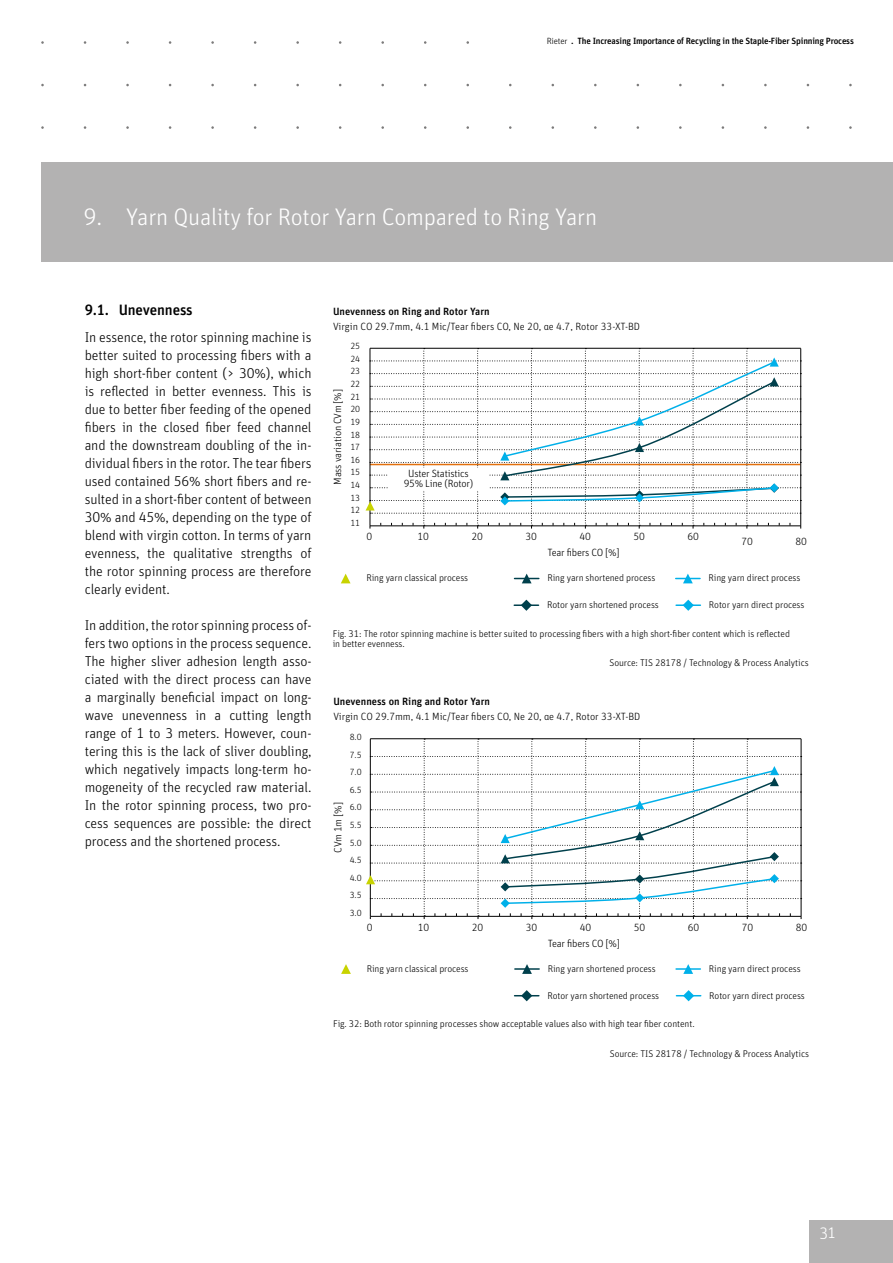
<style>
.page{position:relative;width:893px;height:1263px;background:#fff}
.page>*{position:absolute;margin:0;border:0;box-sizing:border-box;transform-origin:0 0}
.t1{font:300 24px "Unit Pro";letter-spacing:-.01em;color:#fff}
.t2{font:300 16.5px "Unit Pro";color:#fff}
.t3{font:500 15px "Unit Pro";letter-spacing:-.01em;color:#000}
.t4{font:300 14.25px/18px "Unit Pro";letter-spacing:-.01em;color:#000;text-align:justify}
.t5{font:300 10.5px/10.5px "Unit Pro";letter-spacing:-.01em;color:#000;text-align:center}
.t6{font:500 10.5px "Unit Pro";color:#000}
.t7{font:300 9.75px/10.5px "Unit Pro";letter-spacing:-.01em;color:#000}
.t8{font:500 9px "Unit Pro";letter-spacing:-.02em;color:#000}
.t9{font:300 9px/12.6px "Unit Pro";letter-spacing:-.01em;color:#000;text-align:justify}
.s1{font-weight:300}
</style>
<div class="page">
<div style="left:809px;top:1220px;width:84px;height:43px;background:#b3b2b2"></div>
<div style="left:41px;top:162px;width:852px;height:99px;background:#b3b2b2"></div>
<hr style="left:514px;top:604px;width:24px;height:2px;background:#00404c">
<hr style="left:676px;top:604px;width:24px;height:2px;background:#00b0e9">
<svg style="left:341px;top:574px;width:10px;height:9px"></svg>
<svg style="left:514px;top:574px;width:25px;height:9px"></svg>
<svg style="left:676px;top:574px;width:24px;height:9px"></svg>
<svg style="left:521px;top:600px;width:11px;height:11px"></svg>
<svg style="left:683px;top:600px;width:11px;height:11px"></svg>
<svg style="left:366px;top:348px;width:435px;height:181px"></svg>
<div style="left:388px;top:468px;width:101px;height:21px;background:#fff"></div>
<hr style="left:370px;top:738px;width:431px;height:1px;background:#000">
<hr style="left:515px;top:968px;width:24px;height:2px;background:#00404c">
<hr style="left:676px;top:968px;width:24px;height:2px;background:#00b0e9">
<svg style="left:341px;top:964px;width:10px;height:10px"></svg>
<svg style="left:522px;top:964px;width:10px;height:10px"></svg>
<svg style="left:683px;top:964px;width:10px;height:10px"></svg>
<svg style="left:515px;top:990px;width:24px;height:11px"></svg>
<svg style="left:676px;top:990px;width:25px;height:11px"></svg>
<svg style="left:366px;top:739px;width:436px;height:180px"></svg>
<p class="t8" style="left:547px;top:34px;width:309px"><span class="s1">Rieter</span> . The Increasing Importance of Recycling in the Staple-Fiber Spinning Process</p>
<h1 class="t1" style="left:83px;top:200px;width:515px">9. Yarn Quality for Rotor Yarn Compared to Ring Yarn</h1>
<p class="t3" style="left:85px;top:299px;width:110px">9.1. Unevenness</p>
<p class="t4" style="left:85px;top:327px;width:228px">In essence, the rotor spinning machine is better suited to processing fibers with a high short-fiber content (&gt; 30%), which is reflected in better evenness. This is due to better fiber feeding of the opened fibers in the closed fiber feed channel and the downstream doubling of the in&shy;dividual fibers in the rotor. The tear fibers used contained 56% short fibers and re&shy;sulted in a short-fiber content of between 30% and 45%, depending on the type of blend with virgin cotton. In terms of yarn evenness, the qualitative strengths of the rotor spinning process are therefore clearly evident.</p>
<p class="t4" style="left:85px;top:615px;width:228px">In addition, the rotor spinning process of&shy;fers two options in the process sequence.<br>The higher sliver adhesion length asso&shy;ciated with the direct process can have a marginally beneficial impact on long&shy;wave unevenness in a cutting length range of 1 to 3 meters. However, coun&shy;tering this is the lack of sliver doubling, which negatively impacts long-term ho&shy;mogeneity of the recycled raw material.<br>In the rotor spinning process, two pro&shy;cess sequences are possible: the direct process and the shortened process.</p>
<p class="t6" style="left:333px;top:303px;width:158px">Unevenness on Ring and Rotor Yarn</p>
<p class="t5" style="left:333px;top:320px;width:309px">Virgin CO 29.7mm, 4.1 Mic/Tear fibers CO, Ne 20, αe 4.7, Rotor 33-XT-BD</p>
<p class="t5" style="left:332px;top:485px;width:97px;rotate:-90deg">Mass variation CVm [%]</p>
<p class="t9" style="left:350px;top:339px;width:11px">25<br>24<br>23<br>22<br>21<br>20<br>19<br>18<br>17<br>16<br>15<br>14<br>13<br>12<br>11</p>
<p class="t5" style="left:404px;top:467px;width:71px">Uster Statistics<br>95% Line (Rotor)</p>
<p class="t5" style="left:366px;top:531px;width:7px">0</p>
<p class="t5" style="left:418px;top:531px;width:13px">10</p>
<p class="t5" style="left:471px;top:531px;width:13px">20</p>
<p class="t5" style="left:633px;top:531px;width:13px">50</p>
<p class="t5" style="left:687px;top:531px;width:13px">60</p>
<p class="t5" style="left:525px;top:531px;width:13px">30</p>
<p class="t5" style="left:579px;top:531px;width:13px">40</p>
<p class="t7" style="left:366px;top:572px;width:103px">Ring yarn classical process</p>
<p class="t5" style="left:547px;top:547px;width:74px">Tear fibers CO [%]</p>
<p class="t7" style="left:547px;top:572px;width:110px">Ring yarn shortened process</p>
<p class="t7" style="left:547px;top:599px;width:113px">Rotor yarn shortened process</p>
<p class="t5" style="left:741px;top:536px;width:13px">70</p>
<p class="t5" style="left:795px;top:536px;width:13px">80</p>
<p class="t7" style="left:709px;top:572px;width:93px">Ring yarn direct process</p>
<p class="t7" style="left:709px;top:599px;width:97px">Rotor yarn direct process</p>
<p class="t7" style="left:333px;top:628px;width:459px">Fig. 31: The rotor spinning machine is better suited to processing fibers with a high short-fiber content which is reflected in better evenness.</p>
<p class="t7" style="left:609px;top:657px;width:201px">Source: TIS 28178 / Technology &amp; Process Analytics</p>
<p class="t6" style="left:333px;top:693px;width:158px">Unevenness on Ring and Rotor Yarn</p>
<p class="t5" style="left:333px;top:711px;width:309px">Virgin CO 29.7mm, 4.1 Mic/Tear fibers CO, Ne 20, αe 4.7, Rotor 33-XT-BD</p>
<p class="t9" style="left:350px;top:728px;width:13px;line-height:17.5px">8.0<br>7.5<br>7.0<br>6.5<br>6.0<br>5.5<br>5.0<br>4.5<br>4.0<br>3.5<br>3.0</p>
<p class="t5" style="left:332px;top:853px;width:52px;rotate:-90deg">CVm 1m [%]</p>
<p class="t5" style="left:367px;top:921px;width:7px">0</p>
<p class="t5" style="left:418px;top:921px;width:13px">10</p>
<p class="t5" style="left:472px;top:921px;width:13px">20</p>
<p class="t5" style="left:526px;top:921px;width:13px">30</p>
<p class="t5" style="left:580px;top:921px;width:13px">40</p>
<p class="t5" style="left:634px;top:921px;width:13px">50</p>
<p class="t5" style="left:688px;top:921px;width:13px">60</p>
<p class="t5" style="left:742px;top:921px;width:13px">70</p>
<p class="t5" style="left:796px;top:921px;width:13px">80</p>
<p class="t7" style="left:367px;top:963px;width:103px">Ring yarn classical process</p>
<p class="t5" style="left:548px;top:937px;width:74px">Tear fibers CO [%]</p>
<p class="t7" style="left:548px;top:963px;width:110px">Ring yarn shortened process</p>
<p class="t7" style="left:547px;top:989px;width:113px">Rotor yarn shortened process</p>
<p class="t7" style="left:333px;top:1018px;width:363px">Fig. 32: Both rotor spinning processes show acceptable values also with high tear fiber content.</p>
<p class="t7" style="left:709px;top:963px;width:93px">Ring yarn direct process</p>
<p class="t7" style="left:709px;top:989px;width:97px">Rotor yarn direct process</p>
<p class="t7" style="left:610px;top:1048px;width:201px">Source: TIS 28178 / Technology &amp; Process Analytics</p>
<p class="t2" style="left:820px;top:1221px;width:17px">31</p>
</div>
